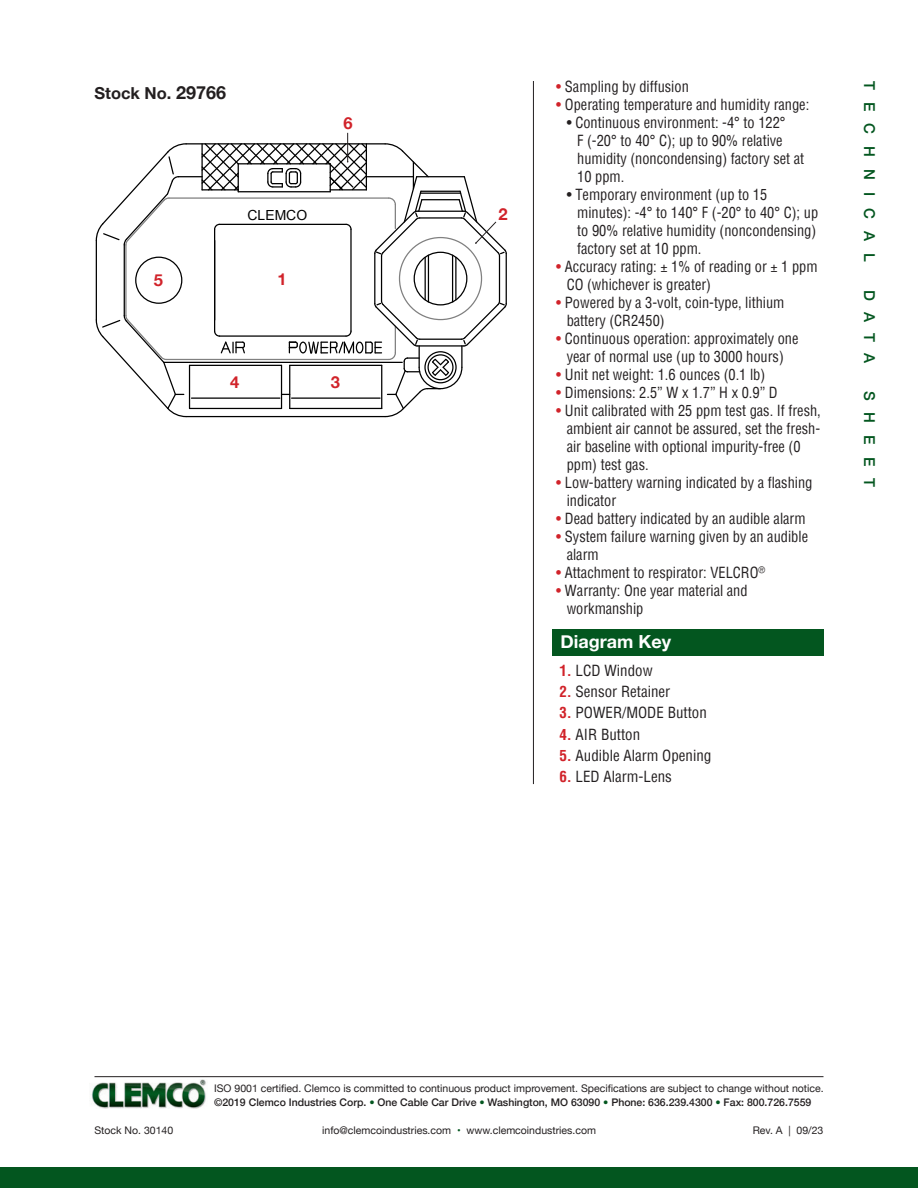
<style>
.page{position:relative;width:918px;height:1188px;background:#fff}
.page>*{position:absolute;margin:0;border:0;box-sizing:border-box;transform-origin:0 0}
.t1{font:700 18px "Helvetica Neue";color:#fff}
.t2{font:700 16.5px "Helvetica Neue";color:#231f20}
.t3{font:700 16.5px "Helvetica Neue";color:#d1232a}
.t4{font:condensed 15px/18px "Helvetica";color:#231f20;scale:.96 1}
.t5{font:condensed 15px/18px "Helvetica";color:#231f20}
.t6{font:500 15px "Helvetica Neue";letter-spacing:.8em;color:#03561f}
.t7{font:13.95px "Arial";color:#000}
.t8{font:10.5px/13.5px "Helvetica Neue";color:#231f20}
.s1{font-size:18px}
.s2{color:#d1232a}
.s3{font-weight:700;color:#d1232a}
.s4{font-weight:500}
.s5{font-weight:500;color:#03561f}
.s6{color:#03561f}
</style>
<div class="page">
<div style="left:0;top:1167px;width:918px;height:21px;background:#03561f"></div>
<hr style="left:94px;top:1076px;width:730px;height:1px;background:#231f20">
<img style="left:91px;top:1079px;width:115px;height:29px">
<div style="left:552px;top:629px;width:272px;height:27px;background:#03561f"></div>
<hr style="left:96px;top:240px;width:1px;height:80px;background:#000">
<hr style="left:214px;top:229px;width:1px;height:102px;background:#000">
<hr style="left:350px;top:229px;width:2px;height:102px;background:#000">
<hr style="left:186px;top:416px;width:199px;height:1px;background:#000">
<hr style="left:186px;top:143px;width:199px;height:1px;background:#000">
<hr style="left:366px;top:176px;width:47px;height:1px;background:#000">
<hr style="left:220px;top:335px;width:126px;height:2px;background:#000">
<hr style="left:169px;top:197px;width:220px;height:2px;background:#808080">
<hr style="left:164px;top:362px;width:238px;height:1px;background:#000">
<hr style="left:417px;top:211px;width:47px;height:1px;background:#000">
<hr style="left:374px;top:254px;width:1px;height:50px;background:#000">
<hr style="left:506px;top:254px;width:1px;height:50px;background:#000">
<div style="left:414px;top:252px;width:53px;height:53px;border:1px solid #000;border-radius:50%"></div>
<hr style="left:455px;top:257px;width:2px;height:43px;background:#000">
<hr style="left:452px;top:255px;width:1px;height:47px;background:#000">
<hr style="left:420px;top:217px;width:41px;height:2px;background:#000">
<hr style="left:381px;top:256px;width:1px;height:45px;background:#000">
<hr style="left:499px;top:256px;width:1px;height:45px;background:#000">
<hr style="left:417px;top:176px;width:47px;height:1px;background:#000">
<hr style="left:422px;top:199px;width:37px;height:1px;background:#000">
<svg style="left:374px;top:143px;width:56px;height:114px"></svg>
<hr style="left:420px;top:193px;width:41px;height:1px;background:#000">
<div style="left:135px;top:257px;width:47px;height:47px;border:1px solid #000;border-radius:50%"></div>
<hr style="left:124px;top:245px;width:1px;height:71px;background:#000">
<hr style="left:289px;top:365px;width:1px;height:43px;background:#000">
<hr style="left:281px;top:365px;width:1px;height:43px;background:#000">
<hr style="left:189px;top:365px;width:1px;height:43px;background:#000">
<hr style="left:190px;top:408px;width:92px;height:1px;background:#000">
<hr style="left:290px;top:408px;width:92px;height:1px;background:#000">
<hr style="left:421px;top:191px;width:39px;height:1px;background:#000">
<hr style="left:191px;top:397px;width:89px;height:2px;background:#000">
<hr style="left:292px;top:397px;width:88px;height:2px;background:#000">
<hr style="left:166px;top:359px;width:223px;height:1px;background:#808080">
<svg style="left:214px;top:330px;width:32px;height:24px"></svg>
<svg style="left:289px;top:341px;width:9px;height:12px"></svg>
<div style="left:299px;top:342px;width:8px;height:11px;border:1px solid #000;border-radius:50%"></div>
<svg style="left:307px;top:330px;width:48px;height:24px"></svg>
<div style="left:356px;top:342px;width:7px;height:11px;border:1px solid #000;border-radius:50%"></div>
<hr style="left:428px;top:255px;width:1px;height:47px;background:#000">
<hr style="left:425px;top:257px;width:1px;height:43px;background:#000">
<hr style="left:190px;top:365px;width:92px;height:1px;background:#000">
<hr style="left:290px;top:365px;width:92px;height:1px;background:#000">
<svg style="left:95px;top:314px;width:92px;height:104px"></svg>
<svg style="left:365px;top:300px;width:142px;height:118px"></svg>
<hr style="left:125px;top:245px;width:2px;height:71px;background:#808080">
<svg style="left:95px;top:133px;width:273px;height:113px"></svg>
<hr style="left:533px;top:81px;width:1px;height:703px;background:#231f20">
<svg style="left:458px;top:176px;width:49px;height:81px"></svg>
<p class="t2" style="left:94px;top:80px;width:133px">Stock No. <span class="s1">29766</span></p>
<p class="t3" style="left:154px;top:267px;width:11px">5</p>
<p class="t7" style="left:248px;top:206px;width:61px">CLEMCO</p>
<p class="t3" style="left:277px;top:266px;width:11px">1</p>
<p class="t3" style="left:343px;top:111px;width:11px">6</p>
<p class="t3" style="left:230px;top:369px;width:11px">4</p>
<p class="t3" style="left:331px;top:369px;width:11px">3</p>
<p class="t3" style="left:498px;top:201px;width:11px">2</p>
<p class="t4" style="left:556px;top:78px;width:140px"><span class="s2">•</span> Sampling by diffusion</p>
<p class="t4" style="left:556px;top:96px;width:265px"><span class="s2">•</span> Operating temperature and humidity range:</p>
<p class="t5" style="left:577px;top:114px;width:229px;text-indent:-11px">• Continuous environment: -4° to 122°<br>F (-20° to 40° C); up to 90% relative humidity (noncondensing) factory set at<br>10 ppm.</p>
<p class="t5" style="left:577px;top:186px;width:243px;text-indent:-11px">• Temporary environment (up to 15 minutes): -4° to 140° F (-20° to 40° C); up to 90% relative humidity (noncondensing) factory set at 10 ppm.</p>
<p class="t4" style="left:567px;top:258px;width:263px;text-indent:-11px"><span class="s2">•</span> Accuracy rating: ± 1% of reading or ± 1 ppm<br>CO (whichever is greater)</p>
<p class="t4" style="left:567px;top:294px;width:228px;text-indent:-11px"><span class="s2">•</span> Powered by a 3-volt, coin-type, lithium battery (CR2450)</p>
<p class="t4" style="left:556px;top:330px;width:254px;text-align:center"><span class="s2">•</span> Continuous operation: approximately one year of normal use (up to 3000 hours)</p>
<p class="t4" style="left:556px;top:366px;width:219px"><span class="s2">•</span> Unit net weight: 1.6 ounces (0.1 lb)</p>
<p class="t4" style="left:556px;top:384px;width:232px"><span class="s2">•</span> Dimensions: 2.5” W x 1.7” H x 0.9” D</p>
<p class="t4" style="left:567px;top:402px;width:266px;text-indent:-11px"><span class="s2">•</span> Unit calibrated with 25 ppm test gas. If fresh, ambient air cannot be assured, set the fresh&shy;air baseline with optional impurity-free (0 ppm) test gas.</p>
<p class="t4" style="left:567px;top:474px;width:258px;text-indent:-11px"><span class="s2">•</span> Low-battery warning indicated by a flashing indicator</p>
<p class="t4" style="left:556px;top:510px;width:261px"><span class="s2">•</span> Dead battery indicated by an audible alarm</p>
<p class="t4" style="left:567px;top:528px;width:253px;text-indent:-11px"><span class="s2">•</span> System failure warning given by an audible alarm</p>
<p class="t4" style="left:556px;top:564px;width:219px"><span class="s2">•</span> Attachment to respirator: VELCRO<sup>®</sup></p>
<p class="t4" style="left:567px;top:582px;width:190px;text-indent:-11px"><span class="s2">•</span> Warranty: One year material and workmanship</p>
<p class="t1" style="left:561px;top:628px;width:112px">Diagram Key</p>
<p class="t5" style="left:559px;top:661px;width:95px"><span class="s3">1.</span> LCD Window</p>
<p class="t5" style="left:559px;top:683px;width:112px"><span class="s3">2.</span> Sensor Retainer</p>
<p class="t5" style="left:559px;top:704px;width:149px"><span class="s3">3.</span> POWER/MODE Button</p>
<p class="t5" style="left:559px;top:725px;width:82px"><span class="s3">4.</span> AIR Button</p>
<p class="t5" style="left:559px;top:746px;width:154px"><span class="s3">5.</span> Audible Alarm Opening</p>
<p class="t5" style="left:559px;top:767px;width:114px"><span class="s3">6.</span> LED Alarm-Lens</p>
<p class="t6" style="left:882px;top:81px;width:182px;rotate:90deg">TECHNICAL</p>
<p class="t6" style="left:882px;top:290px;width:75px;rotate:90deg">DATA</p>
<p class="t6" style="left:882px;top:391px;width:98px;rotate:90deg">SHEET</p>
<p class="t8" style="left:214px;top:1083px;width:611px">ISO 9001 certified. Clemco is committed to continuous product improvement. Specifications are subject to change without notice. <span class="s4">©2019 Clemco Industries Corp.</span> <span class="s5">•</span> <span class="s4">One Cable Car Drive</span> <span class="s5">•</span> <span class="s4">Washington, MO 63090</span> <span class="s5">•</span> <span class="s4">Phone: 636.239.4300</span> <span class="s5">•</span> <span class="s4">Fax: 800.726.7559</span></p>
<p class="t8" style="left:94px;top:1124px;width:80px">Stock No. 30140</p>
<p class="t8" style="left:753px;top:1124px;width:72px">Rev. A | 09/23</p>
<p class="t8" style="left:322px;top:1124px;width:275px">info@clemcoindustries.com <span class="s6">•</span> www.clemcoindustries.com</p>
</div>
